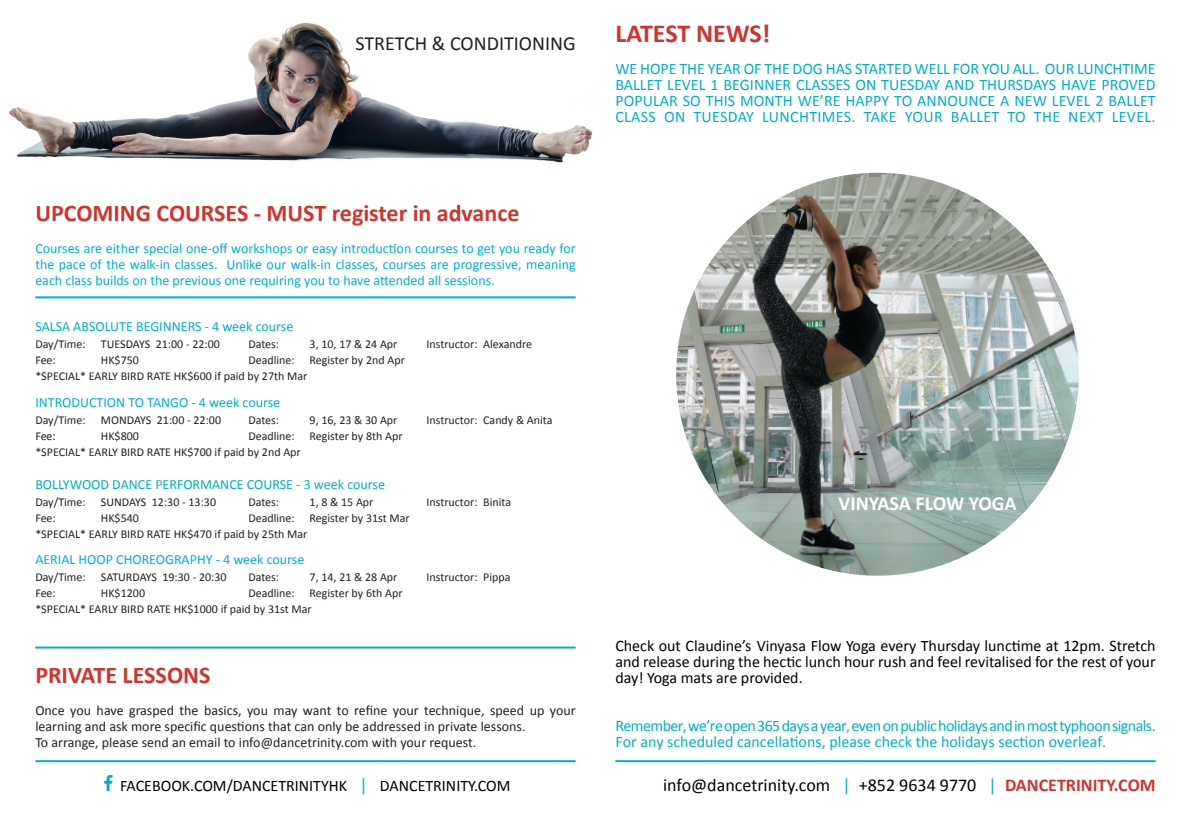
<style>
.page{position:relative;width:1191px;height:840px;background:#fff}
.page>*{position:absolute;margin:0;border:0;box-sizing:border-box;transform-origin:0 0}
.t1{font:700 26px "Calibri";color:#cf342e}
.t2{font:700 24px "Calibri";color:#cf342e}
.t3{font:20px "Calibri";color:#231f20}
.t4{font:700 20px "Calibri";color:#fff}
.t5{font:18px "Calibri";color:#000}
.t6{font:16px/16px "Calibri";color:#00aecd;text-align:justify}
.t7{font:16px/16px "Calibri";color:#000;text-align:justify}
.t8{font:16px/16px "Calibri";letter-spacing:-.035em;color:#00aecd}
.t9{font:14px/16px "Calibri";color:#00aecd;text-align:justify}
.t10{font:14px/16px "Calibri";color:#231f20}
.t11{font:12px/15.8px "Calibri";color:#231f20}
.s1{font-size:18px;color:#00aecd}
.s2{color:#00aecd}
.s3{font-weight:700;color:#cf342e}
</style>
<div class="page">
<img style="left:676px;top:173px;width:402px;height:402px;border-radius:201px">
<hr style="left:35px;top:296px;width:540px;height:2px;background:#00aecd">
<hr style="left:35px;top:759px;width:540px;height:2px;background:#00aecd">
<hr style="left:615px;top:759px;width:540px;height:2px;background:#00aecd">
<hr style="left:35px;top:646px;width:540px;height:2px;background:#00aecd">
<img style="left:9px;top:22px;width:584px;height:141px">
<h3 class="t3" style="left:355px;top:31px;width:222px">STRETCH &amp; CONDITIONING</h3>
<h2 class="t2" style="left:35px;top:197px;width:485px">UPCOMING COURSES - MUST register in advance</h2>
<p class="t9" style="left:35px;top:240px;width:542px">Courses are either special one-off workshops or easy introduction courses to get you ready for the pace of the walk-in classes. Unlike our walk-in classes, courses are progressive, meaning each class builds on the previous one requiring you to have attended all sessions.</p>
<p class="t9" style="left:35px;top:318px;width:259px">SALSA ABSOLUTE BEGINNERS - 4 week course</p>
<p class="t11" style="left:35px;top:336px;width:52px">Day/Time:</p>
<p class="t11" style="left:101px;top:336px;width:120px">TUESDAYS 21:00 - 22:00</p>
<p class="t11" style="left:248px;top:336px;width:32px">Dates:</p>
<p class="t11" style="left:310px;top:336px;width:89px">3, 10, 17 &amp; 24 Apr</p>
<p class="t11" style="left:426px;top:336px;width:107px">Instructor: Alexandre</p>
<p class="t11" style="left:35px;top:352px;width:22px">Fee:</p>
<p class="t11" style="left:101px;top:352px;width:40px">HK$750</p>
<p class="t11" style="left:35px;top:352px;width:371px;text-indent:213px">Deadline: Register by 2nd Apr *SPECIAL* EARLY BIRD RATE HK$600 if paid by 27th Mar</p>
<p class="t9" style="left:35px;top:394px;width:246px">INTRODUCTION TO TANGO - 4 week course</p>
<p class="t11" style="left:35px;top:412px;width:52px">Day/Time:</p>
<p class="t11" style="left:101px;top:412px;width:122px">MONDAYS 21:00 - 22:00</p>
<p class="t11" style="left:248px;top:412px;width:32px">Dates:</p>
<p class="t11" style="left:310px;top:412px;width:89px">9, 16, 23 &amp; 30 Apr</p>
<p class="t11" style="left:426px;top:412px;width:128px">Instructor: Candy &amp; Anita</p>
<p class="t11" style="left:35px;top:427px;width:22px">Fee:</p>
<p class="t11" style="left:101px;top:427px;width:40px">HK$800</p>
<p class="t11" style="left:35px;top:427px;width:369px;text-indent:213px">Deadline: Register by 8th Apr *SPECIAL* EARLY BIRD RATE HK$700 if paid by 2nd Apr</p>
<p class="t9" style="left:35px;top:476px;width:351px">BOLLYWOOD DANCE PERFORMANCE COURSE - 3 week course</p>
<p class="t11" style="left:35px;top:493px;width:52px">Day/Time:</p>
<p class="t11" style="left:101px;top:493px;width:117px">SUNDAYS 12:30 - 13:30</p>
<p class="t11" style="left:248px;top:493px;width:32px">Dates:</p>
<p class="t11" style="left:310px;top:493px;width:65px">1, 8 &amp; 15 Apr</p>
<p class="t11" style="left:426px;top:493px;width:86px">Instructor: Binita</p>
<p class="t11" style="left:35px;top:509px;width:22px">Fee:</p>
<p class="t11" style="left:101px;top:509px;width:40px">HK$540</p>
<p class="t11" style="left:35px;top:509px;width:376px;text-indent:213px">Deadline: Register by 31st Mar *SPECIAL* EARLY BIRD RATE HK$470 if paid by 25th Mar</p>
<p class="t9" style="left:35px;top:551px;width:270px">AERIAL HOOP CHOREOGRAPHY - 4 week course</p>
<p class="t11" style="left:35px;top:569px;width:52px">Day/Time:</p>
<p class="t11" style="left:101px;top:569px;width:127px">SATURDAYS 19:30 - 20:30</p>
<p class="t11" style="left:248px;top:569px;width:32px">Dates:</p>
<p class="t11" style="left:310px;top:569px;width:89px">7, 14, 21 &amp; 28 Apr</p>
<p class="t11" style="left:426px;top:569px;width:85px">Instructor: Pippa</p>
<p class="t11" style="left:35px;top:585px;width:22px">Fee:</p>
<p class="t11" style="left:101px;top:585px;width:46px">HK$1200</p>
<p class="t11" style="left:35px;top:585px;width:369px;text-indent:213px">Deadline: Register by 6th Apr *SPECIAL* EARLY BIRD RATE HK$1000 if paid by 31st Mar</p>
<h2 class="t2" style="left:35px;top:659px;width:176px">PRIVATE LESSONS</h2>
<p class="t10" style="left:35px;top:701px;width:542px">Once you have grasped the basics, you may want to refine your technique, speed up your learning and ask more specific questions that can only be addressed in private lessons.<br>To arrange, please send an email to info@dancetrinity.com with your request.</p>
<h1 class="t1" style="left:615px;top:17px;width:156px">LATEST NEWS!</h1>
<p class="t6" style="left:615px;top:61px;width:542px">WE HOPE THE YEAR OF THE DOG HAS STARTED WELL FOR YOU ALL. OUR LUNCHTIME BALLET LEVEL 1 BEGINNER CLASSES ON TUESDAY AND THURSDAYS HAVE PROVED POPULAR SO THIS MONTH WE’RE HAPPY TO ANNOUNCE A NEW LEVEL 2 BALLET CLASS ON TUESDAY LUNCHTIMES. TAKE YOUR BALLET TO THE NEXT LEVEL.</p>
<h3 class="t4" style="left:838px;top:490px;width:180px">VINYASA FLOW YOGA</h3>
<h3 class="t7" style="left:615px;top:637px;width:542px">Check out Claudine’s Vinyasa Flow Yoga every Thursday lunctime at 12pm. Stretch and release during the hectic lunch hour rush and feel revitalised for the rest of your day! Yoga mats are provided.</h3>
<h3 class="t8" style="left:615px;top:717px;width:542px">Remember, we’re open 365 days a year, even on public holidays and in most typhoon signals.<br>For any scheduled cancellations, please check the holidays section overleaf.</h3>
<h3 class="t7" style="left:120px;top:776px;width:392px">FACEBOOK.COM/DANCETRINITYHK <span class="s1">|</span> DANCETRINITY.COM</h3>
<h3 class="t5" style="left:663px;top:772px;width:494px">info@dancetrinity.com <span class="s2">|</span> +852 9634 9770 <span class="s2">|</span> <span class="s3">DANCETRINITY.COM</span></h3>
</div>
